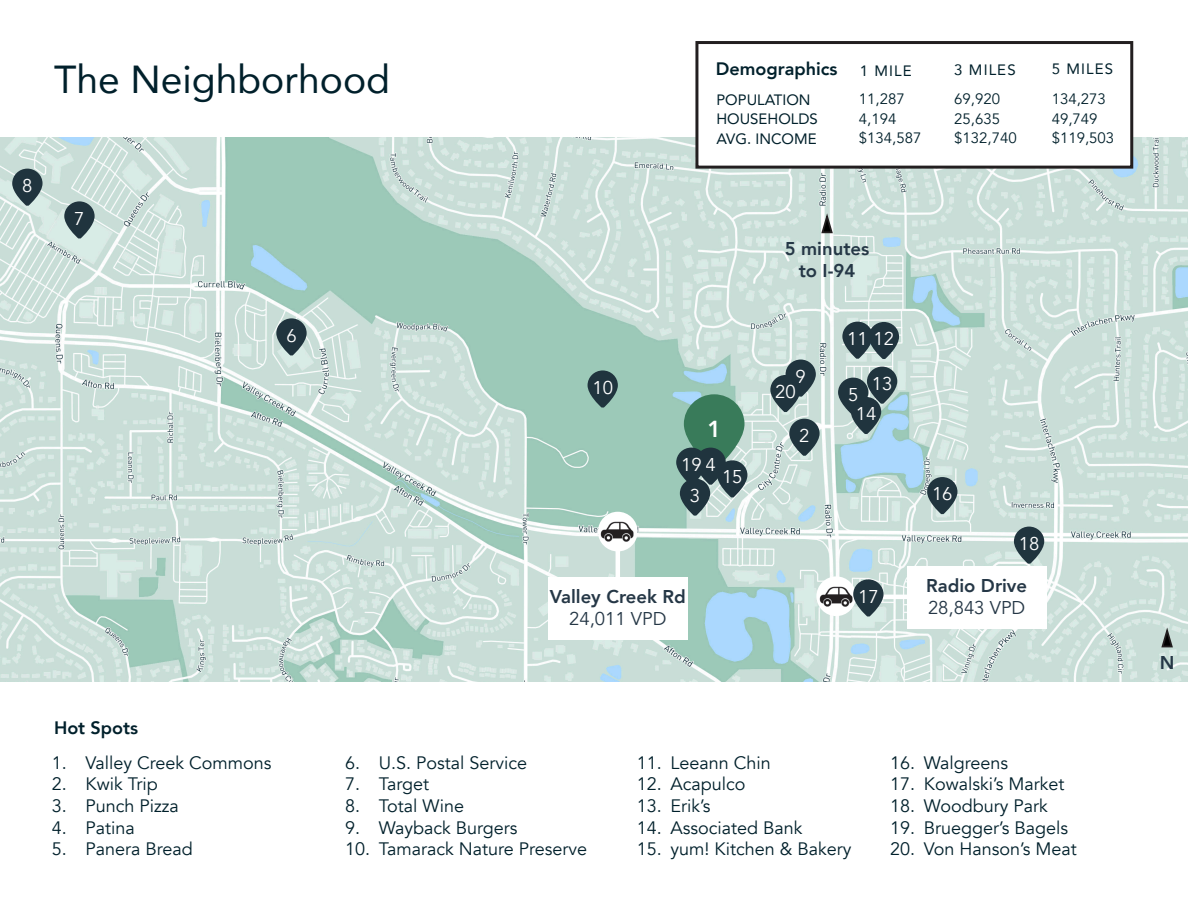
<style>
.page{position:relative;width:1188px;height:918px;background:#fff}
.page>*{position:absolute;margin:0;border:0;box-sizing:border-box;transform-origin:0 0}
.t1{font:39px "Avenir";color:#00202b}
.t2{font:800 23.1px "Avenir";color:#fff}
.t3{font:800 18.45px "Avenir";color:#253746}
.t4{font:18.45px "Avenir";color:#fff}
.t5{font:18.45px "Avenir";color:#253746}
.t6{font:18px "Avenir";color:#00202b}
.t7{font:800 18px "Avenir";color:#00202b}
.t8{font:15px "Avenir";color:#00202b}
.t9{font:15px "Avenir";color:#00202b}
</style>
<div class="page">
<img style="left:0;top:137px;width:1188px;height:544px">
<div style="left:548px;top:578px;width:139px;height:62px;background:#fff"></div>
<hr style="left:616px;top:549px;width:4px;height:85px;background:#fff">
<img style="left:598px;top:512px;width:40px;height:39px;border-radius:20px">
<div style="left:907px;top:567px;width:139px;height:62px;background:#fff"></div>
<hr style="left:840px;top:595px;width:86px;height:4px;background:#fff">
<img style="left:816px;top:576px;width:40px;height:40px;border-radius:20px">
<div style="left:684px;top:394px;width:61px;height:74px;background:#397b5a;border-radius:29px"></div>
<svg style="left:64px;top:201px;width:31px;height:37px"></svg>
<svg style="left:12px;top:169px;width:31px;height:37px"></svg>
<svg style="left:276px;top:318px;width:31px;height:37px"></svg>
<svg style="left:789px;top:419px;width:31px;height:37px"></svg>
<svg style="left:680px;top:479px;width:30px;height:37px"></svg>
<div style="left:838px;top:378px;width:30px;height:37px;background:#20343e;border-radius:15px"></div>
<div style="left:695px;top:448px;width:31px;height:37px;background:#20343e;border-radius:15px"></div>
<div style="left:786px;top:360px;width:30px;height:37px;background:#20343e;border-radius:15px"></div>
<svg style="left:588px;top:370px;width:30px;height:38px"></svg>
<svg style="left:842px;top:322px;width:31px;height:37px"></svg>
<svg style="left:869px;top:322px;width:30px;height:37px"></svg>
<div style="left:867px;top:367px;width:30px;height:37px;background:#20343e;border-radius:15px"></div>
<svg style="left:851px;top:397px;width:30px;height:37px"></svg>
<div style="left:717px;top:460px;width:30px;height:37px;background:#20343e;border-radius:15px"></div>
<svg style="left:820px;top:214px;width:14px;height:20px"></svg>
<svg style="left:853px;top:579px;width:31px;height:37px"></svg>
<svg style="left:927px;top:477px;width:30px;height:37px"></svg>
<svg style="left:1014px;top:527px;width:30px;height:37px"></svg>
<svg style="left:770px;top:375px;width:31px;height:37px"></svg>
<div style="left:676px;top:448px;width:31px;height:37px;background:#20343e;border-radius:15px"></div>
<svg style="left:1160px;top:628px;width:14px;height:20px"></svg>
<div style="left:697px;top:43px;width:435px;height:124px;background:#fff"></div>
<div style="left:695px;top:41px;width:438px;height:128px;border:3px solid #231f20"></div>
<p class="t1" style="left:54px;top:48px;width:338px">The Neighborhood</p>
<p class="t4" style="left:22px;top:174px;width:12px">8</p>
<p class="t4" style="left:74px;top:207px;width:12px">7</p>
<p class="t4" style="left:286px;top:324px;width:12px">6</p>
<p class="t7" style="left:716px;top:55px;width:123px">Demographics</p>
<p class="t9" style="left:716px;top:87px;width:96px">POPULATION</p>
<p class="t9" style="left:716px;top:107px;width:103px">HOUSEHOLDS</p>
<p class="t9" style="left:716px;top:126px;width:102px">AVG. INCOME</p>
<p class="t9" style="left:860px;top:59px;width:54px">1 MILE</p>
<p class="t9" style="left:954px;top:58px;width:63px">3 MILES</p>
<p class="t9" style="left:1052px;top:57px;width:63px">5 MILES</p>
<p class="t8" style="left:859px;top:90px;width:47px">11,287</p>
<p class="t8" style="left:859px;top:110px;width:39px">4,194</p>
<p class="t8" style="left:859px;top:129px;width:64px">$134,587</p>
<p class="t8" style="left:954px;top:90px;width:47px">69,920</p>
<p class="t8" style="left:954px;top:110px;width:47px">25,635</p>
<p class="t8" style="left:954px;top:129px;width:64px">$132,740</p>
<p class="t8" style="left:1052px;top:90px;width:56px">134,273</p>
<p class="t8" style="left:1052px;top:110px;width:47px">49,749</p>
<p class="t8" style="left:1052px;top:129px;width:64px">$119,503</p>
<p class="t4" style="left:592px;top:376px;width:22px">10</p>
<p class="t2" style="left:707px;top:411px;width:15px">1</p>
<p class="t4" style="left:681px;top:453px;width:36px">194</p>
<p class="t4" style="left:690px;top:484px;width:12px">3</p>
<p class="t4" style="left:722px;top:466px;width:22px">15</p>
<p class="t3" style="left:550px;top:582px;width:137px">Valley Creek Rd</p>
<p class="t5" style="left:569px;top:608px;width:99px">24,011 VPD</p>
<p class="t3" style="left:785px;top:234px;width:86px">5 minutes</p>
<p class="t3" style="left:799px;top:256px;width:58px">to I-94</p>
<p class="t4" style="left:796px;top:365px;width:12px">9</p>
<p class="t4" style="left:775px;top:381px;width:22px">20</p>
<p class="t4" style="left:799px;top:424px;width:12px">2</p>
<p class="t4" style="left:847px;top:328px;width:48px">11 12</p>
<p class="t4" style="left:872px;top:372px;width:22px">13</p>
<p class="t4" style="left:856px;top:403px;width:22px">14</p>
<p class="t4" style="left:848px;top:383px;width:12px">5</p>
<p class="t4" style="left:858px;top:585px;width:22px">17</p>
<p class="t4" style="left:932px;top:483px;width:22px">16</p>
<p class="t4" style="left:1019px;top:532px;width:22px">18</p>
<p class="t3" style="left:926px;top:571px;width:103px">Radio Drive</p>
<p class="t5" style="left:928px;top:597px;width:99px">28,843 VPD</p>
<p class="t7" style="left:54px;top:714px;width:86px">Hot Spots</p>
<p class="t6" style="left:52px;top:752px;width:221px">1. Valley Creek Commons</p>
<p class="t6" style="left:52px;top:773px;width:108px">2. Kwik Trip</p>
<p class="t6" style="left:52px;top:795px;width:129px">3. Punch Pizza</p>
<p class="t6" style="left:52px;top:817px;width:85px">4. Patina</p>
<p class="t6" style="left:52px;top:838px;width:143px">5. Panera Bread</p>
<p class="t6" style="left:345px;top:752px;width:184px">6. U.S. Postal Service</p>
<p class="t6" style="left:345px;top:773px;width:86px">7. Target</p>
<p class="t6" style="left:345px;top:795px;width:121px">8. Total Wine</p>
<p class="t6" style="left:345px;top:817px;width:174px">9. Wayback Burgers</p>
<p class="t6" style="left:345px;top:838px;width:244px">10. Tamarack Nature Preserve</p>
<p class="t6" style="left:637px;top:752px;width:136px">11. Leeann Chin</p>
<p class="t6" style="left:637px;top:773px;width:110px">12. Acapulco</p>
<p class="t6" style="left:637px;top:795px;width:75px">13. Erik’s</p>
<p class="t6" style="left:637px;top:817px;width:167px">14. Associated Bank</p>
<p class="t6" style="left:637px;top:838px;width:216px">15. yum! Kitchen &amp; Bakery</p>
<p class="t6" style="left:890px;top:752px;width:120px">16. Walgreens</p>
<p class="t6" style="left:890px;top:773px;width:176px">17. Kowalski’s Market</p>
<p class="t6" style="left:890px;top:795px;width:159px">18. Woodbury Park</p>
<p class="t6" style="left:890px;top:817px;width:180px">19. Bruegger’s Bagels</p>
<p class="t6" style="left:890px;top:838px;width:188px">20. Von Hanson’s Meat</p>
<p class="t3" style="left:1160px;top:648px;width:16px">N</p>
</div>
